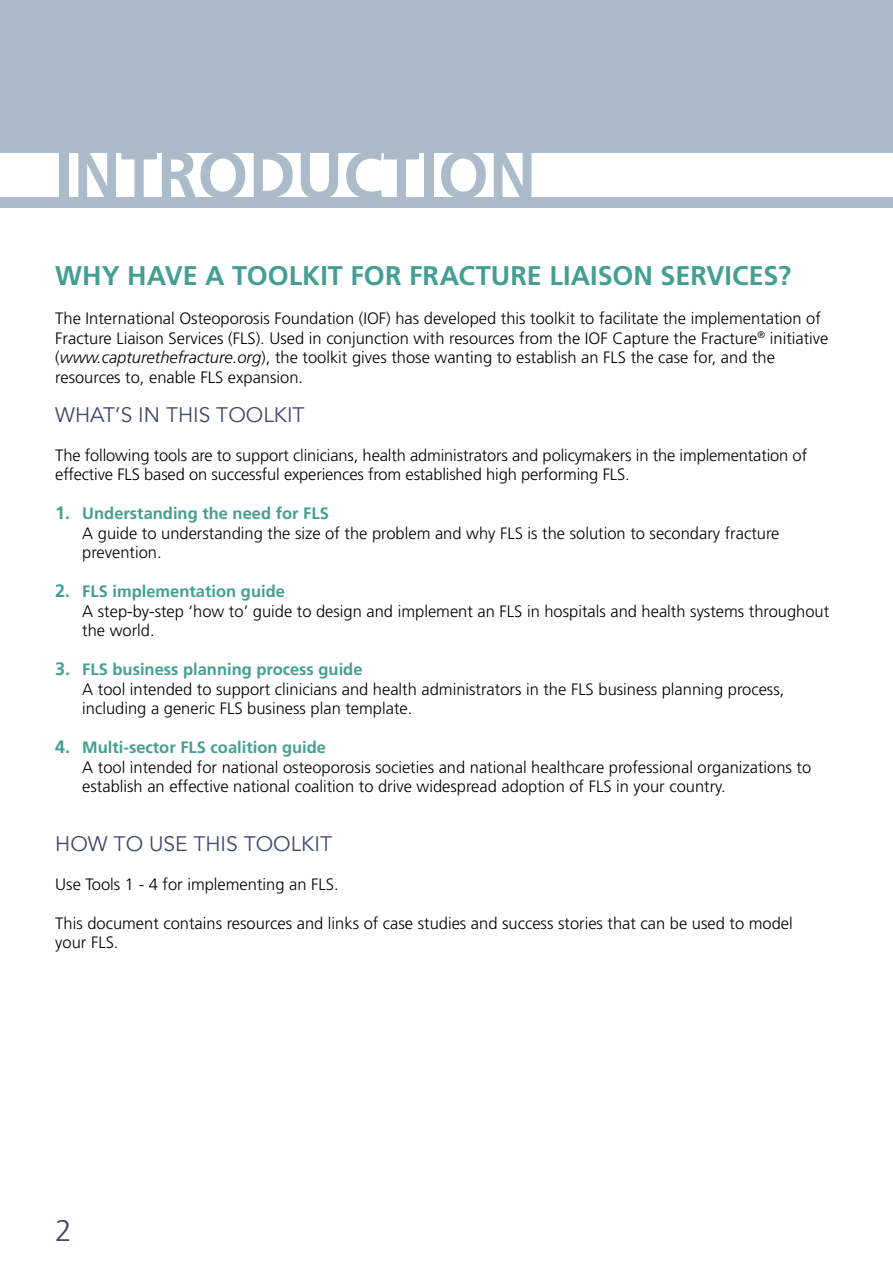
<style>
.page{position:relative;width:893px;height:1263px;background:#fff}
.page>*{position:absolute;margin:0;border:0;box-sizing:border-box;transform-origin:0 0}
.t1{font:700 65.55px "Frutiger";color:#abbbc9}
.t2{font:300 30px "Frutiger";color:#414a6c}
.t3{font:700 27px "Frutiger";color:#439e93}
.t4{font:21px "Avenir";color:#414a6c}
.t5{font:300 16.5px/19.5px "Frutiger";color:#000}
.s1{font-style:italic}
.s2{font-weight:700;font-size:18px;color:#439e93}
.s3{font-weight:700;color:#439e93}
</style>
<div class="page">
<div style="left:0;top:0;width:893px;height:152px;background:#abbbc9"></div>
<div style="left:0;top:197px;width:893px;height:11px;background:#abbbc9"></div>
<h1 class="t1" style="left:55px;top:137px;width:482px">INTRODUCTION</h1>
<h3 class="t3" style="left:55px;top:260px;width:737px">WHY HAVE A TOOLKIT FOR FRACTURE LIAISON SERVICES?</h3>
<p class="t5" style="left:55px;top:309px;width:775px">The International Osteoporosis Foundation (IOF) has developed this toolkit to facilitate the implementation of Fracture Liaison Services (FLS). Used in conjunction with resources from the IOF Capture the Fracture<sup>®</sup> initiative (<span class="s1">www.capturethefracture.org</span>), the toolkit gives those wanting to establish an FLS the case for, and the resources to, enable FLS expansion.</p>
<p class="t4" style="left:55px;top:402px;width:251px">WHAT’S IN THIS TOOLKIT</p>
<p class="t5" style="left:55px;top:445px;width:753px">The following tools are to support clinicians, health administrators and policymakers in the implementation of effective FLS based on successful experiences from established high performing FLS.</p>
<p class="t5" style="left:82px;top:504px;width:699px;text-indent:-27px"><span class="s2">1.</span> <span class="s3">Understanding the need for FLS<br></span>A guide to understanding the size of the problem and why FLS is the solution to secondary fracture prevention.</p>
<p class="t5" style="left:82px;top:582px;width:748px;text-indent:-27px"><span class="s2">2.</span> <span class="s3">FLS implementation guide<br></span>A step-by-step ‘how to’ guide to design and implement an FLS in hospitals and health systems throughout the world.</p>
<p class="t5" style="left:82px;top:660px;width:704px;text-indent:-27px"><span class="s2">3.</span> <span class="s3">FLS business planning process guide<br></span>A tool intended to support clinicians and health administrators in the FLS business planning process, including a generic FLS business plan template.</p>
<p class="t5" style="left:82px;top:738px;width:730px;text-indent:-27px"><span class="s2">4.</span> <span class="s3">Multi-sector FLS coalition guide<br></span>A tool intended for national osteoporosis societies and national healthcare professional organizations to establish an effective national coalition to drive widespread adoption of FLS in your country.</p>
<p class="t4" style="left:55px;top:831px;width:278px">HOW TO USE THIS TOOLKIT</p>
<p class="t5" style="left:55px;top:874px;width:285px">Use Tools 1 - 4 for implementing an FLS.</p>
<p class="t5" style="left:55px;top:913px;width:739px">This document contains resources and links of case studies and success stories that can be used to model your FLS.</p>
<h2 class="t2" style="left:55px;top:1213px;width:18px">2</h2>
</div>
